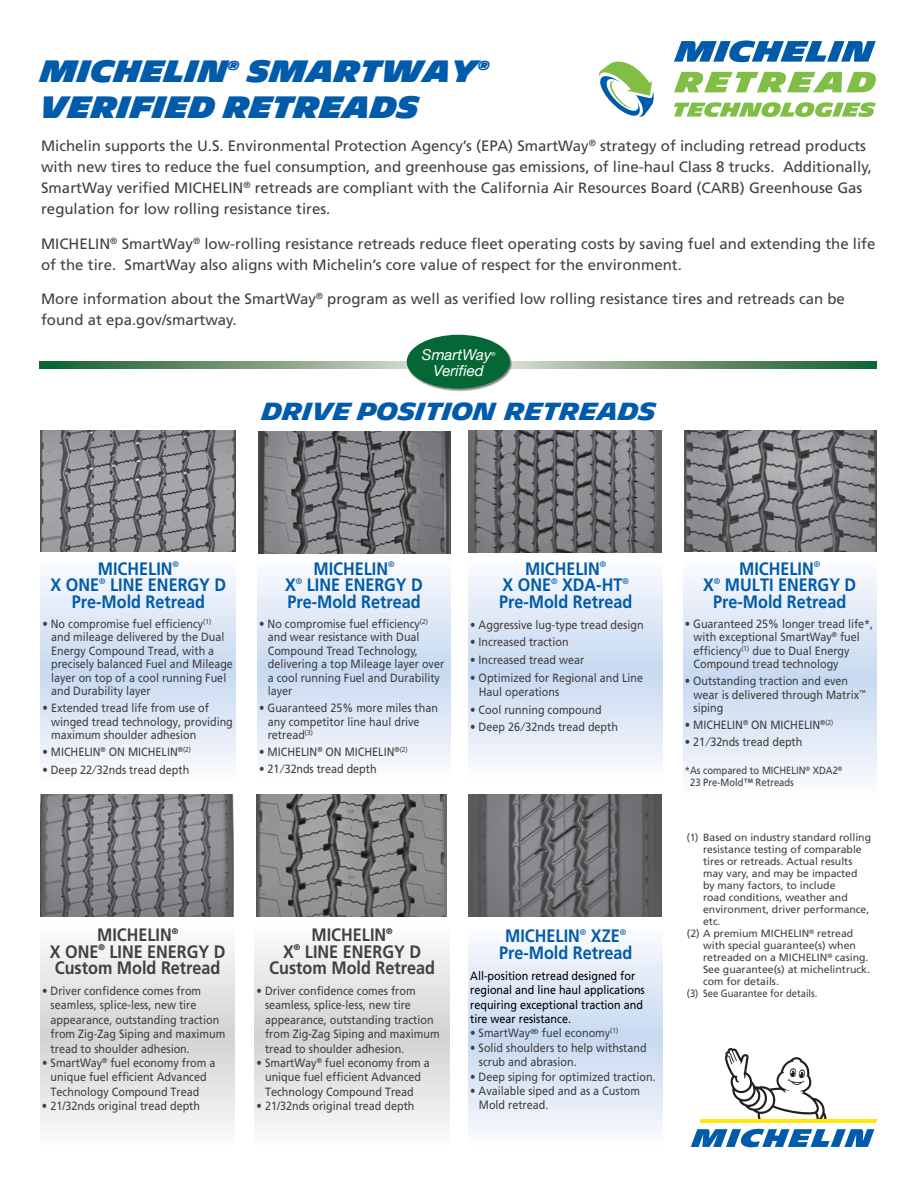
<style>
.page{position:relative;width:918px;height:1188px;background:#fff}
.page>*{position:absolute;margin:0;border:0;box-sizing:border-box;transform-origin:0 0}
.t1{font:900 30px "Michelin";color:#005baa;scale:.9 1}
.t2{font:700 24px "Michelin";color:#005baa;scale:.9 1}
.t3{font:700 18px/16.5px "Frutiger";color:#005baa;text-align:center;scale:.9 1}
.t4{font:700 18px/16.5px "Frutiger";color:#414042;text-align:center;scale:.9 1}
.t5{font:italic 15.15px "Helvetica Neue";color:#fff}
.t6{font:15px/21px "Frutiger";color:#414042}
.t7{font:900 12.6px "Michelin";color:#005baa;scale:.9 1}
.t8{font:12px/13.5px "Frutiger";color:#414042;scale:.9 1}
.t9{font:12px/14.4px "Frutiger";color:#000;scale:.9 1}
.t10{font:10.5px "Frutiger";color:#414042}
.t11{font:10.5px/12px "Frutiger";color:#414042;scale:.9 1}
.t12{font:italic 5.7px "Helvetica Neue";color:#fff}
</style>
<div class="page">
<img style="left:684px;top:430px;width:192px;height:122px">
<svg style="left:683px;top:575px;width:193px;height:205px;background:#dde7f5"></svg>
<img style="left:469px;top:431px;width:193px;height:121px">
<svg style="left:469px;top:574px;width:194px;height:191px;background:#dde7f5"></svg>
<svg style="left:39px;top:362px;width:837px;height:6px;background:#6e9674"></svg>
<img style="left:406px;top:335px;width:106px;height:57px">
<div style="left:407px;top:335px;width:103px;height:54px;background:#056735;border-radius:50%"></div>
<img style="left:41px;top:430px;width:195px;height:122px">
<svg style="left:41px;top:574px;width:195px;height:192px;background:#dde7f5"></svg>
<img style="left:259px;top:432px;width:191px;height:121px">
<svg style="left:258px;top:574px;width:192px;height:191px;background:#dde7f5"></svg>
<img style="left:41px;top:795px;width:193px;height:121px">
<svg style="left:40px;top:943px;width:195px;height:186px"></svg>
<svg style="left:255px;top:943px;width:194px;height:186px"></svg>
<img style="left:257px;top:795px;width:190px;height:121px">
<svg style="left:674px;top:40px;width:202px;height:22px"></svg>
<svg style="left:674px;top:72px;width:202px;height:20px"></svg>
<svg style="left:674px;top:102px;width:202px;height:15px"></svg>
<svg style="left:599px;top:61px;width:55px;height:56px"></svg>
<svg style="left:691px;top:1048px;width:187px;height:100px"></svg>
<img style="left:469px;top:795px;width:193px;height:121px">
<svg style="left:469px;top:941px;width:194px;height:191px;background:#dde7f5"></svg>
<h1 class="t1" style="left:40px;top:53px;width:210px">MICHELIN</h1>
<p class="t7" style="left:228px;top:58px;width:15px">®</p>
<h1 class="t1" style="left:248px;top:53px;width:257px">SMARTWAY</h1>
<p class="t7" style="left:478px;top:58px;width:15px">®</p>
<h1 class="t1" style="left:40px;top:89px;width:422px">VERIFIED RETREADS</h1>
<p class="t6" style="left:41px;top:136px;width:832px">Michelin supports the U.S. Environmental Protection Agency’s (EPA) SmartWay<sup>®</sup> strategy of including retread products with new tires to reduce the fuel consumption, and greenhouse gas emissions, of line-haul Class 8 trucks. Additionally, SmartWay verified MICHELIN<sup>®</sup> retreads are compliant with the California Air Resources Board (CARB) Greenhouse Gas regulation for low rolling resistance tires.</p>
<p class="t6" style="left:41px;top:233px;width:836px">MICHELIN<sup>®</sup> SmartWay<sup>®</sup> low-rolling resistance retreads reduce fleet operating costs by saving fuel and extending the life of the tire. SmartWay also aligns with Michelin’s core value of respect for the environment.</p>
<p class="t6" style="left:41px;top:289px;width:805px">More information about the SmartWay<sup>®</sup> program as well as verified low rolling resistance tires and retreads can be found at epa.gov/smartway.</p>
<p class="t5" style="left:422px;top:346px;width:71px">SmartWay</p>
<p class="t12" style="left:491px;top:351px;width:6px">®</p>
<p class="t5" style="left:434px;top:361px;width:52px">Verified</p>
<h2 class="t2" style="left:262px;top:398px;width:439px">DRIVE POSITION RETREADS</h2>
<h3 class="t3" style="left:51px;top:560px;width:197px">MICHELIN<sup>®<br></sup>X ONE<sup>®</sup> LINE ENERGY D<br>Pre-Mold Retread</h3>
<p class="t8" style="left:51px;top:617px;width:204px;text-indent:-9px">• No compromise fuel efficiency<sup>(1) </sup>and mileage delivered by the Dual<br>Energy Compound Tread, with a precisely balanced Fuel and Mileage layer on top of a cool running Fuel and Durability layer</p>
<p class="t8" style="left:51px;top:701px;width:204px;text-indent:-9px">• Extended tread life from use of winged tread technology, providing maximum shoulder adhesion</p>
<p class="t8" style="left:42px;top:745px;width:166px">• MICHELIN<sup>®</sup> ON MICHELIN<sup>®(2)</sup></p>
<p class="t8" style="left:42px;top:763px;width:165px">• Deep 22⁄ 32nds tread depth</p>
<h3 class="t3" style="left:285px;top:560px;width:155px">MICHELIN<sup>®<br></sup>X<sup>®</sup> LINE ENERGY D<br>Pre-Mold Retread</h3>
<p class="t8" style="left:268px;top:617px;width:198px;text-indent:-9px">• No compromise fuel efficiency<sup>(2) </sup>and wear resistance with Dual<br>Compound Tread Technology, delivering a top Mileage layer over a cool running Fuel and Durability layer</p>
<p class="t8" style="left:268px;top:701px;width:191px;text-indent:-9px">• Guaranteed 25% more miles than any competitor line haul drive retread<sup>(3)</sup></p>
<p class="t8" style="left:259px;top:745px;width:166px">• MICHELIN<sup>®</sup> ON MICHELIN<sup>®(2)</sup></p>
<p class="t8" style="left:259px;top:762px;width:132px">• 21 ⁄ 32nds tread depth</p>
<h3 class="t3" style="left:499px;top:560px;width:150px">MICHELIN<sup>®<br></sup>X ONE<sup>®</sup> XDA-HT<sup>®<br></sup>Pre-Mold Retread</h3>
<p class="t8" style="left:470px;top:618px;width:194px">• Aggressive lug-type tread design</p>
<p class="t8" style="left:470px;top:635px;width:111px">• Increased traction</p>
<p class="t8" style="left:470px;top:653px;width:128px">• Increased tread wear</p>
<p class="t8" style="left:479px;top:670px;width:184px;line-height:14.4px;text-indent:-9px">• Optimized for Regional and Line<br>Haul operations</p>
<p class="t8" style="left:470px;top:703px;width:147px">• Cool running compound</p>
<p class="t8" style="left:470px;top:720px;width:166px">• Deep 26 ⁄ 32nds tread depth</p>
<h3 class="t4" style="left:50px;top:926px;width:197px">MICHELIN<sup>®<br></sup>X ONE<sup>®</sup> LINE ENERGY D<br>Custom Mold Retread</h3>
<p class="t8" style="left:51px;top:983px;width:196px;line-height:14.4px;text-indent:-9px">• Driver confidence comes from seamless, splice-less, new tire appearance, outstanding traction from Zig-Zag Siping and maximum tread to shoulder adhesion.</p>
<p class="t8" style="left:51px;top:1055px;width:185px;line-height:14.4px;text-indent:-9px">• SmartWay<sup>®</sup> fuel economy from a unique fuel efficient Advanced<br>Technology Compound Tread</p>
<p class="t8" style="left:42px;top:1099px;width:177px">• 21/32nds original tread depth</p>
<h3 class="t4" style="left:269px;top:926px;width:186px">MICHELIN<sup>®<br></sup>X<sup>®</sup> LINE ENERGY D<br>Custom Mold Retread</h3>
<p class="t8" style="left:265px;top:983px;width:196px;line-height:14.4px;text-indent:-9px">• Driver confidence comes from seamless, splice-less, new tire appearance, outstanding traction from Zig-Zag Siping and maximum tread to shoulder adhesion.</p>
<p class="t8" style="left:265px;top:1055px;width:185px;line-height:14.4px;text-indent:-9px">• SmartWay<sup>®</sup> fuel economy from a unique fuel efficient Advanced<br>Technology Compound Tread</p>
<p class="t8" style="left:256px;top:1099px;width:177px">• 21/32nds original tread depth</p>
<h3 class="t3" style="left:499px;top:928px;width:150px">MICHELIN<sup>®</sup> XZE<sup>®<br></sup>Pre-Mold Retread</h3>
<p class="t9" style="left:470px;top:968px;width:196px">All-position retread designed for regional and line haul applications requiring exceptional traction and tire wear resistance.</p>
<p class="t8" style="left:470px;top:1026px;width:166px">• SmartWay<sup>®</sup> fuel economy<sup>(1)</sup></p>
<p class="t8" style="left:479px;top:1040px;width:188px;line-height:14.4px;text-indent:-9px">• Solid shoulders to help withstand scrub and abrasion.</p>
<p class="t8" style="left:470px;top:1069px;width:208px">• Deep siping for optimized traction.</p>
<p class="t8" style="left:479px;top:1083px;width:181px;line-height:14.4px;text-indent:-9px">• Available siped and as a Custom<br>Mold retread.</p>
<h3 class="t3" style="left:703px;top:560px;width:172px">MICHELIN<sup>®<br></sup>X<sup>®</sup> MULTI ENERGY D<br>Pre-Mold Retread</h3>
<p class="t8" style="left:693px;top:617px;width:201px;text-indent:-9px">• Guaranteed 25% longer tread life*, with exceptional SmartWay<sup>®</sup> fuel efficiency<sup>(1)</sup> due to Dual Energy<br>Compound tread technology</p>
<p class="t8" style="left:693px;top:674px;width:193px;text-indent:-9px">• Outstanding traction and even wear is delivered through Matrix<sup>™ </sup>siping</p>
<p class="t8" style="left:685px;top:718px;width:166px">• MICHELIN<sup>®</sup> ON MICHELIN<sup>®(2)</sup></p>
<p class="t8" style="left:685px;top:735px;width:132px">• 21 ⁄ 32nds tread depth</p>
<p class="t11" style="left:690px;top:765px;width:171px;text-indent:-5px">*As compared to MICHELIN<sup>®</sup> XDA2<sup>®<br></sup>23 Pre-Mold™ Retreads</p>
<p class="t11" style="left:687px;top:831px;width:206px">(1) Based on industry standard rolling</p>
<p class="t10" style="left:703px;top:843px;width:160px">resistance testing of comparable</p>
<p class="t10" style="left:703px;top:855px;width:151px">tires or retreads. Actual results</p>
<p class="t10" style="left:703px;top:867px;width:156px">may vary, and may be impacted</p>
<p class="t10" style="left:703px;top:879px;width:134px">by many factors, to include</p>
<p class="t10" style="left:703px;top:891px;width:146px">road conditions, weather and</p>
<p class="t10" style="left:703px;top:903px;width:168px">environment, driver performance,</p>
<p class="t10" style="left:703px;top:915px;width:19px">etc.</p>
<p class="t10" style="left:687px;top:927px;width:168px">(2) A premium MICHELIN<sup>®</sup> retread</p>
<p class="t10" style="left:703px;top:939px;width:154px">with special guarantee(s) when</p>
<p class="t10" style="left:703px;top:951px;width:167px">retreaded on a MICHELIN<sup>®</sup> casing.</p>
<p class="t10" style="left:703px;top:963px;width:168px">See guarantee(s) at michelintruck.</p>
<p class="t10" style="left:703px;top:975px;width:77px">com for details.</p>
<p class="t11" style="left:687px;top:987px;width:147px">(3) See Guarantee for details.</p>
</div>
